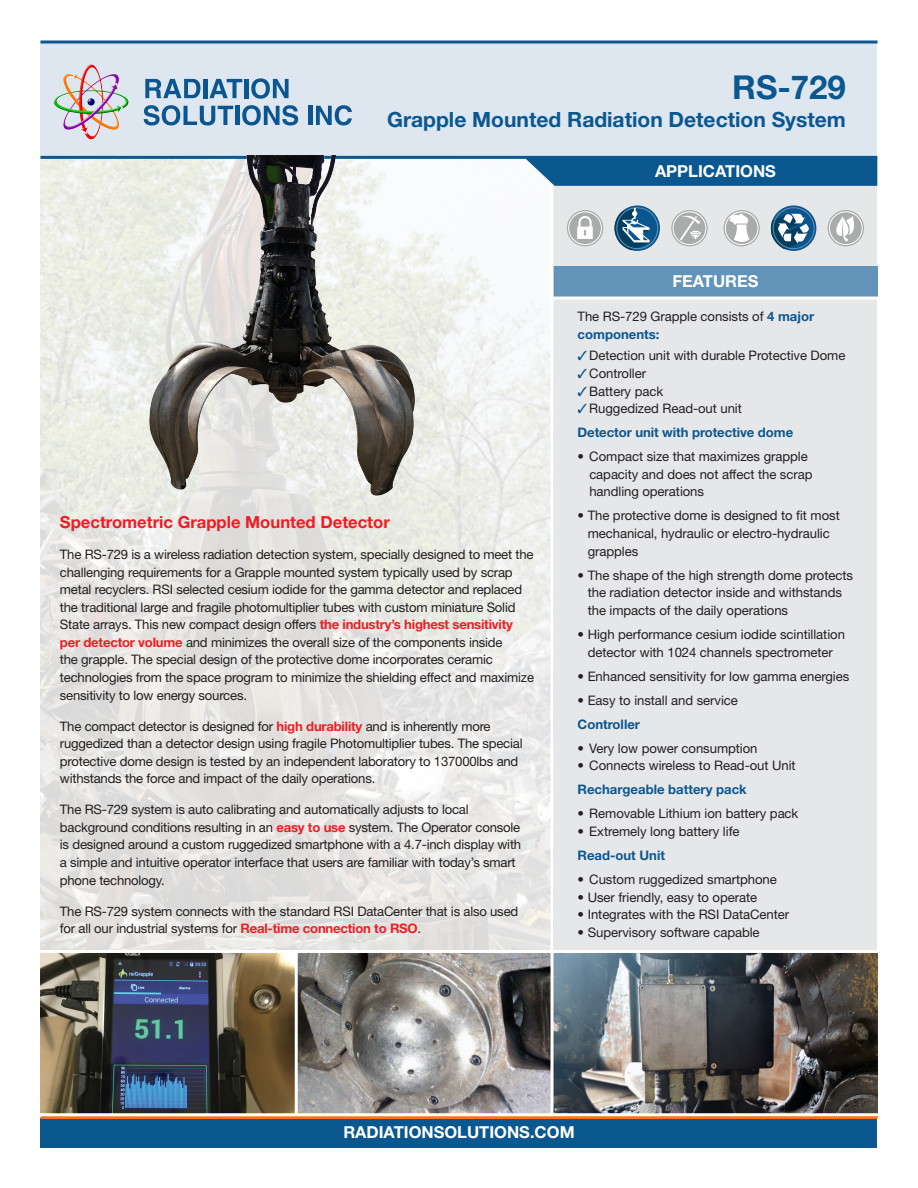
<style>
.page{position:relative;width:918px;height:1188px;background:#fff}
.page>*{position:absolute;margin:0;border:0;box-sizing:border-box;transform-origin:0 0}
.t1{font:700 33px "Helvetica Neue LT Std";color:#0b5790}
.t2{font:700 21px "Helvetica Neue LT Std";color:#0b5790}
.t3{font:700 16.65px "Helvetica Neue LT Std";color:#ee1d23}
.t4{font:700 16.5px "Helvetica Neue LT Std";color:#fff}
.t5{font:13.2px/17.5px "Helvetica Neue LT Std";letter-spacing:-.015em;color:#231f20}
.t6{font:700 13.2px "Helvetica Neue LT Std";color:#0b5790}
.s1{font-weight:700;color:#ee1d23}
.s2{font-weight:700;color:#0b5790}
.s3{color:#0b5790}
</style>
<div class="page">
<div style="left:554px;top:176px;width:324px;height:775px;background:#e6e7e9"></div>
<div style="left:552px;top:267px;width:326px;height:30px;background:#6194b8"></div>
<img style="left:40px;top:159px;width:510px;height:791px">
<img style="left:40px;top:953px;width:837px;height:160px">
<div style="left:40px;top:41px;width:837px;height:116px;background:#dee6ef"></div>
<svg style="left:40px;top:40px;width:838px;height:4px"></svg>
<svg style="left:567px;top:210px;width:36px;height:36px"></svg>
<div style="left:568px;top:211px;width:34px;height:34px;border:1px solid #fff;border-radius:50%"></div>
<svg style="left:577px;top:216px;width:16px;height:23px"></svg>
<svg style="left:723px;top:210px;width:37px;height:36px"></svg>
<svg style="left:730px;top:214px;width:20px;height:28px"></svg>
<div style="left:725px;top:211px;width:33px;height:34px;border:1px solid #fff;border-radius:50%"></div>
<div style="left:40px;top:1118px;width:838px;height:30px;background:#0b5790"></div>
<hr style="left:40px;top:1116px;width:838px;height:3px;background:#f47521">
<hr style="left:37px;top:950px;width:842px;height:3px;background:#fff">
<hr style="left:552px;top:297px;width:327px;height:3px;background:#fff">
<svg style="left:550px;top:186px;width:4px;height:928px"></svg>
<hr style="left:295px;top:951px;width:3px;height:164px;background:#fff">
<img style="left:53px;top:64px;width:76px;height:76px">
<svg style="left:145px;top:79px;width:55px;height:19px"></svg>
<hr style="left:203px;top:79px;width:4px;height:19px;background:#0b5690">
<svg style="left:209px;top:79px;width:33px;height:19px"></svg>
<hr style="left:244px;top:79px;width:4px;height:19px;background:#0b5690">
<svg style="left:251px;top:78px;width:38px;height:21px"></svg>
<svg style="left:144px;top:105px;width:89px;height:20px"></svg>
<hr style="left:235px;top:106px;width:4px;height:19px;background:#0b5690">
<svg style="left:242px;top:105px;width:56px;height:20px"></svg>
<hr style="left:308px;top:106px;width:4px;height:19px;background:#0b5690">
<svg style="left:316px;top:105px;width:36px;height:20px"></svg>
<hr style="left:40px;top:156px;width:837px;height:3px;background:#0b5790">
<svg style="left:525px;top:158px;width:352px;height:28px"></svg>
<svg style="left:615px;top:205px;width:45px;height:46px"></svg>
<div style="left:616px;top:207px;width:42px;height:42px;border:1px solid #6192b6;border-radius:50%"></div>
<svg style="left:615px;top:208px;width:35px;height:42px"></svg>
<svg style="left:771px;top:205px;width:45px;height:46px"></svg>
<div style="left:773px;top:207px;width:42px;height:42px;border:1px solid #6192b6;border-radius:50%"></div>
<svg style="left:771px;top:214px;width:38px;height:35px"></svg>
<svg style="left:671px;top:210px;width:37px;height:36px"></svg>
<div style="left:673px;top:211px;width:33px;height:34px;border:1px solid #fff;border-radius:50%"></div>
<svg style="left:680px;top:214px;width:21px;height:26px"></svg>
<svg style="left:828px;top:210px;width:36px;height:36px"></svg>
<div style="left:829px;top:211px;width:34px;height:34px;border:1px solid #fff;border-radius:50%"></div>
<svg style="left:836px;top:216px;width:20px;height:26px"></svg>
<img style="left:142px;top:156px;width:278px;height:346px">
<p class="t1" style="left:732px;top:66px;width:115px">RS-729</p>
<p class="t2" style="left:387px;top:107px;width:460px">Grapple Mounted Radiation Detection System</p>
<p class="t4" style="left:655px;top:161px;width:122px">APPLICATIONS</p>
<p class="t3" style="left:60px;top:512px;width:331px">Spectrometric Grapple Mounted Detector</p>
<p class="t5" style="left:60px;top:546px;width:476px">The RS-729 is a wireless radiation detection system, specially designed to meet the challenging requirements for a Grapple mounted system typically used by scrap metal recyclers. RSI selected cesium iodide for the gamma detector and replaced the traditional large and fragile photomultiplier tubes with custom miniature Solid State arrays. This new compact design offers <span class="s1">the industry’s highest sensitivity per detector volume</span> and minimizes the overall size of the components inside<br>the grapple. The special design of the protective dome incorporates ceramic technologies from the space program to minimize the shielding effect and maximize sensitivity to low energy sources.</p>
<p class="t5" style="left:60px;top:717px;width:464px">The compact detector is designed for <span class="s1">high durability</span> and is inherently more ruggedized than a detector design using fragile Photomultiplier tubes. The special protective dome design is tested by an independent laboratory to 137000lbs and withstands the force and impact of the daily operations.</p>
<p class="t5" style="left:60px;top:801px;width:463px">The RS-729 system is auto calibrating and automatically adjusts to local background conditions resulting in an <span class="s1">easy to use</span> system. The Operator console is designed around a custom ruggedized smartphone with a 4.7-inch display with a simple and intuitive operator interface that users are familiar with today’s smart phone technology.</p>
<p class="t5" style="left:60px;top:902px;width:460px">The RS-729 system connects with the standard RSI DataCenter that is also used for all our industrial systems for <span class="s1">Real-time connection to RSO</span>.</p>
<p class="t4" style="left:672px;top:271px;width:88px">FEATURES</p>
<p class="t5" style="left:578px;top:308px;width:238px">The RS-729 Grapple consists of <span class="s2">4 major components:</span></p>
<p class="t5" style="left:578px;top:347px;width:269px"><span class="s3">✓</span>Detection unit with durable Protective Dome</p>
<p class="t5" style="left:578px;top:364px;width:70px"><span class="s3">✓</span>Controller</p>
<p class="t5" style="left:578px;top:382px;width:87px"><span class="s3">✓</span>Battery pack</p>
<p class="t5" style="left:578px;top:400px;width:166px"><span class="s3">✓</span>Ruggedized Read-out unit</p>
<p class="t6" style="left:578px;top:424px;width:217px">Detector unit with protective dome</p>
<p class="t5" style="left:589px;top:447px;width:225px;text-indent:-12px">• Compact size that maximizes grapple capacity and does not affect the scrap handling operations</p>
<p class="t5" style="left:588px;top:507px;width:254px;text-indent:-10px">• The protective dome is designed to fit most mechanical, hydraulic or electro-hydraulic grapples</p>
<p class="t5" style="left:588px;top:566px;width:267px;text-indent:-10px">• The shape of the high strength dome protects the radiation detector inside and withstands the impacts of the daily operations</p>
<p class="t5" style="left:578px;top:625px;width:269px;text-align:center">• High performance cesium iodide scintillation detector with 1024 channels spectrometer</p>
<p class="t5" style="left:578px;top:667px;width:273px">• Enhanced sensitivity for low gamma energies</p>
<p class="t5" style="left:578px;top:691px;width:162px">• Easy to install and service</p>
<p class="t6" style="left:578px;top:716px;width:64px">Controller</p>
<p class="t5" style="left:578px;top:739px;width:181px">• Very low power consumption</p>
<p class="t5" style="left:578px;top:757px;width:220px">• Connects wireless to Read-out Unit</p>
<p class="t6" style="left:578px;top:781px;width:171px">Rechargeable battery pack</p>
<p class="t5" style="left:578px;top:805px;width:222px">• Removable Lithium ion battery pack</p>
<p class="t5" style="left:578px;top:822px;width:163px">• Extremely long battery life</p>
<p class="t6" style="left:578px;top:847px;width:89px">Read-out Unit</p>
<p class="t5" style="left:578px;top:871px;width:201px">• Custom ruggedized smartphone</p>
<p class="t5" style="left:578px;top:888px;width:181px">• User friendly, easy to operate</p>
<p class="t5" style="left:578px;top:906px;width:213px">• Integrates with the RSI DataCenter</p>
<p class="t5" style="left:578px;top:923px;width:184px">• Supervisory software capable</p>
<p class="t4" style="left:343px;top:1122px;width:233px">RADIATIONSOLUTIONS.COM</p>
</div>
